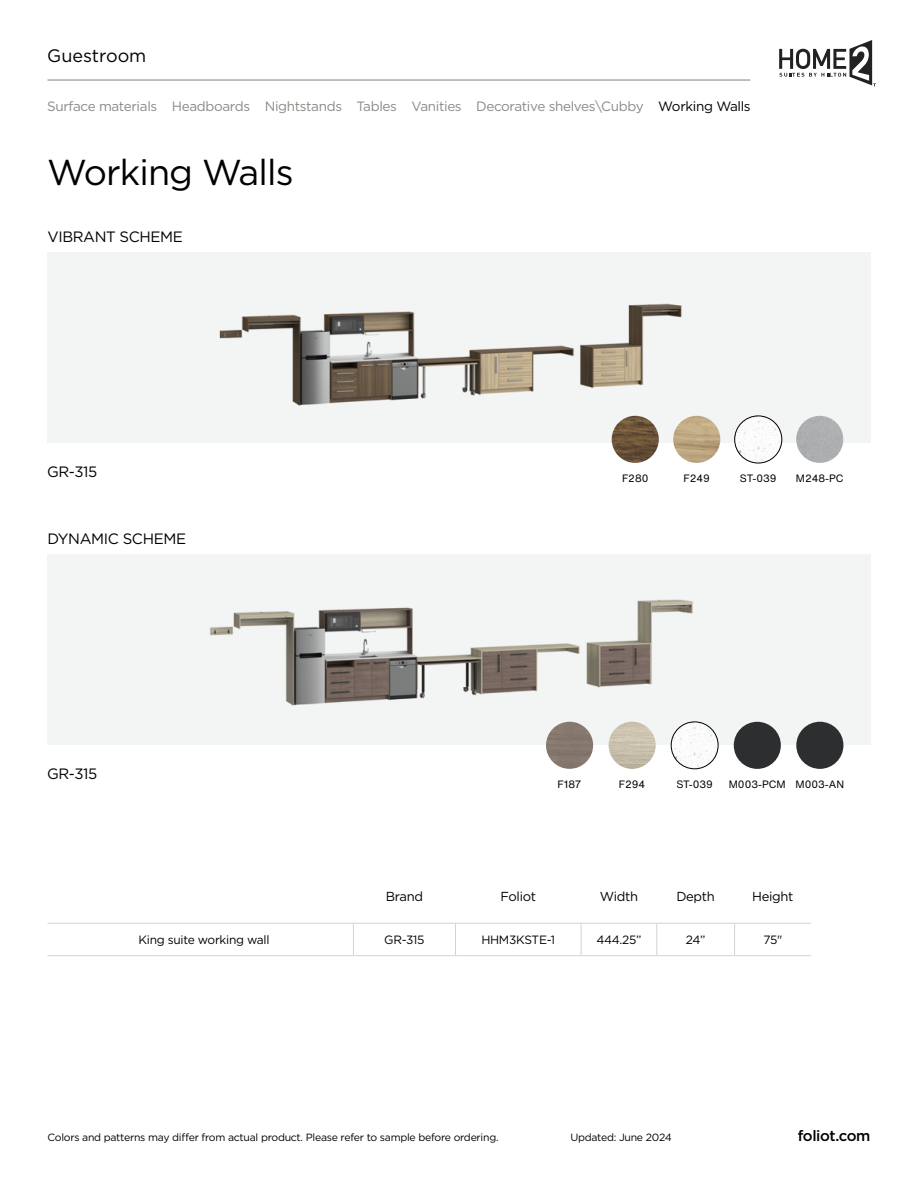
<style>
.page{position:relative;width:918px;height:1188px;background:#fff}
.page>*{position:absolute;margin:0;border:0;box-sizing:border-box;transform-origin:0 0}
.t1{font:36px "Gotham";letter-spacing:-.025em;color:#000}
.t2{font:18px "Gotham";color:#000}
.t3{font:15px "Gotham";letter-spacing:-.025em;color:#000}
.t4{font:500 15px "Gotham";letter-spacing:-.025em;color:#000}
.t5{font:13.5px "Gotham";letter-spacing:-.025em;color:#8c8985}
.t6{font:13.05px "Gotham";letter-spacing:-.025em;color:#000}
.t7{font:12px "Gotham";letter-spacing:-.025em;color:#000}
.t8{font:10.5px "Gotham";letter-spacing:-.025em;color:#000}
.t9{font:10.5px "Helvetica Now Text";color:#000}
.s1{color:#000}
</style>
<div class="page">
<hr style="left:47px;top:80px;width:703px;height:1px;background:#808285">
<svg style="left:779px;top:40px;width:97px;height:46px"></svg>
<svg style="left:48px;top:922px;width:763px;height:1px"></svg>
<hr style="left:353px;top:923px;width:1px;height:33px;background:#d1d3d4">
<hr style="left:455px;top:923px;width:1px;height:33px;background:#d1d3d4">
<hr style="left:48px;top:923px;width:305px;height:1px;background:#d1d3d4">
<hr style="left:353px;top:923px;width:103px;height:1px;background:#d1d3d4">
<hr style="left:456px;top:923px;width:125px;height:1px;background:#d1d3d4">
<hr style="left:48px;top:955px;width:305px;height:1px;background:#d1d3d4">
<hr style="left:353px;top:955px;width:103px;height:1px;background:#d1d3d4">
<hr style="left:456px;top:955px;width:125px;height:1px;background:#d1d3d4">
<hr style="left:581px;top:955px;width:76px;height:1px;background:#d1d3d4">
<hr style="left:657px;top:955px;width:78px;height:1px;background:#d1d3d4">
<hr style="left:735px;top:955px;width:76px;height:1px;background:#d1d3d4">
<hr style="left:581px;top:923px;width:76px;height:1px;background:#d1d3d4">
<hr style="left:581px;top:923px;width:1px;height:33px;background:#d1d3d4">
<hr style="left:657px;top:923px;width:78px;height:1px;background:#d1d3d4">
<hr style="left:657px;top:923px;width:1px;height:33px;background:#d1d3d4">
<hr style="left:735px;top:923px;width:76px;height:1px;background:#d1d3d4">
<hr style="left:734px;top:923px;width:1px;height:33px;background:#d1d3d4">
<div style="left:47px;top:253px;width:823px;height:190px;background:#f3f4f4"></div>
<div style="left:47px;top:555px;width:823px;height:190px;background:#f3f4f4"></div>
<img style="left:219px;top:303px;width:463px;height:103px">
<img style="left:210px;top:599px;width:483px;height:107px">
<img style="left:612px;top:416px;width:47px;height:47px;border-radius:24px">
<div style="left:546px;top:722px;width:47px;height:47px;background:#86786e;border-radius:24px"></div>
<img style="left:673px;top:416px;width:47px;height:47px;border-radius:24px">
<img style="left:609px;top:722px;width:47px;height:47px;border-radius:24px">
<div style="left:796px;top:722px;width:47px;height:47px;background:#2c2e2f;border-radius:24px"></div>
<div style="left:796px;top:416px;width:47px;height:47px;background:#adafb1;border-radius:24px"></div>
<div style="left:734px;top:722px;width:47px;height:47px;background:#2c2e2f;border-radius:24px"></div>
<img style="left:735px;top:416px;width:47px;height:47px;border-radius:24px">
<div style="left:735px;top:416px;width:47px;height:47px;border:1px solid #000;border-radius:50%"></div>
<img style="left:671px;top:722px;width:47px;height:47px;border-radius:23px">
<div style="left:671px;top:722px;width:47px;height:47px;border:1px solid #000;border-radius:50%"></div>
<h2 class="t2" style="left:47px;top:44px;width:101px">Guestroom</h2>
<p class="t5" style="left:47px;top:98px;width:705px">Surface materials Headboards Nightstands Tables Vanities Decorative shelves\Cubby <span class="s1">Working Walls</span></p>
<h1 class="t1" style="left:47px;top:149px;width:248px">Working Walls</h1>
<h3 class="t3" style="left:48px;top:227px;width:137px">VIBRANT SCHEME</h3>
<h3 class="t3" style="left:47px;top:462px;width:52px">GR-315</h3>
<h3 class="t3" style="left:48px;top:530px;width:140px">DYNAMIC SCHEME</h3>
<h3 class="t3" style="left:47px;top:764px;width:52px">GR-315</h3>
<p class="t9" style="left:622px;top:471px;width:28px">F280</p>
<p class="t9" style="left:684px;top:471px;width:28px">F249</p>
<p class="t9" style="left:740px;top:471px;width:38px">ST-039</p>
<p class="t9" style="left:796px;top:471px;width:49px">M248-PC</p>
<p class="t9" style="left:558px;top:776px;width:26px">F187</p>
<p class="t9" style="left:677px;top:776px;width:38px">ST-039</p>
<p class="t9" style="left:619px;top:776px;width:28px">F294</p>
<p class="t9" style="left:796px;top:776px;width:50px">M003-AN</p>
<p class="t9" style="left:729px;top:776px;width:59px">M003-PCM</p>
<p class="t6" style="left:386px;top:888px;width:39px">Brand</p>
<p class="t6" style="left:501px;top:888px;width:37px">Foliot</p>
<p class="t6" style="left:600px;top:888px;width:40px">Width</p>
<p class="t6" style="left:676px;top:888px;width:40px">Depth</p>
<p class="t6" style="left:752px;top:888px;width:43px">Height</p>
<p class="t7" style="left:139px;top:932px;width:132px">King suite working wall</p>
<p class="t7" style="left:384px;top:932px;width:42px">GR-315</p>
<p class="t7" style="left:481px;top:932px;width:75px">HHM3KSTE-1</p>
<p class="t7" style="left:596px;top:932px;width:47px">444.25”</p>
<p class="t7" style="left:686px;top:932px;width:21px">24”</p>
<p class="t7" style="left:764px;top:932px;width:20px">75"</p>
<p class="t8" style="left:47px;top:1130px;width:453px">Colors and patterns may differ from actual product. Please refer to sample before ordering.</p>
<p class="t8" style="left:570px;top:1130px;width:103px">Updated: June 2024</p>
<h3 class="t4" style="left:798px;top:1126px;width:74px">foliot.com</h3>
</div>
